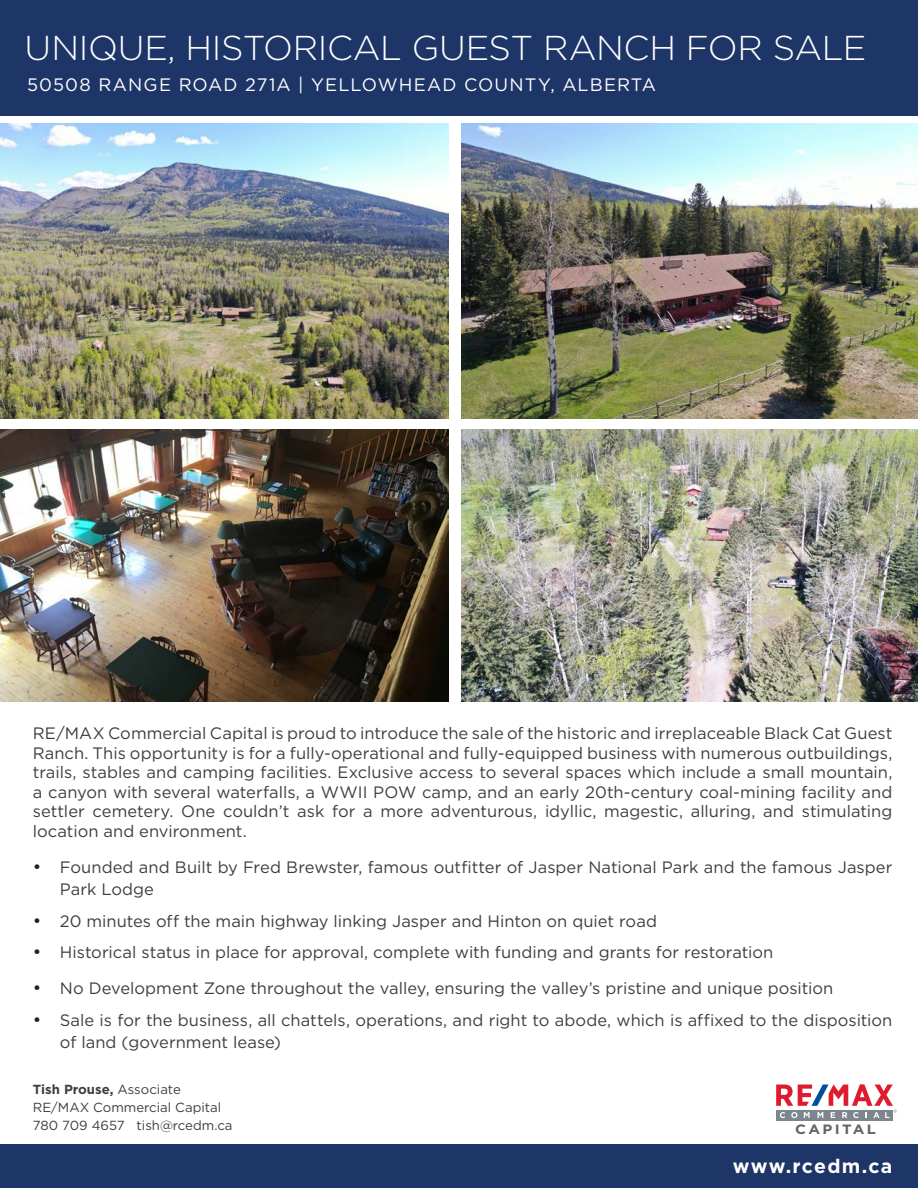
<style>
.page{position:relative;width:918px;height:1188px;background:#fff}
.page>*{position:absolute;margin:0;border:0;box-sizing:border-box;transform-origin:0 0}
.t1{font:300 34.5px "Gotham";letter-spacing:-.01em;color:#fff}
.t2{font:700 19.5px "Gotham";letter-spacing:.06em;color:#fff}
.t3{font:18px "Gotham";letter-spacing:.06em;color:#fff}
.Bullets_Spaced_out{font:16.5px/19.5px "Gotham";color:#3e3e3f}
.t4{font:700 13.5px "Gotham";letter-spacing:.16em;color:#616365;scale:1.1 1}
.t5{font:13.2px "Gotham";color:#3e3e3f}
.t6{font:700 13.2px "Gotham";color:#3e3e3f}
.s1{font-size:18px;color:#231f20}
.s2{font-weight:400}
</style>
<div class="page">
<div style="left:776px;top:1110px;width:117px;height:10px;background:#7e868d"></div>
<svg style="left:776px;top:1084px;width:121px;height:34px"></svg>
<div style="left:0;top:1144px;width:918px;height:44px;background:#1e3567"></div>
<div style="left:0;top:0;width:918px;height:115px;background:#1e3567"></div>
<img style="left:0;top:124px;width:448px;height:294px">
<img style="left:0;top:430px;width:448px;height:272px">
<img style="left:462px;top:124px;width:456px;height:294px">
<img style="left:462px;top:430px;width:456px;height:272px">
<p class="t1" style="left:25px;top:26px;width:843px">UNIQUE, HISTORICAL GUEST RANCH FOR SALE</p>
<p class="t3" style="left:27px;top:74px;width:631px">50508 RANGE ROAD 271A | YELLOWHEAD COUNTY, ALBERTA</p>
<p class="Bullets_Spaced_out" style="left:33px;top:723px;width:861px;text-align:justify">RE/MAX Commercial Capital is proud to introduce the sale of the historic and irreplaceable Black Cat Guest Ranch. This opportunity is for a fully-operational and fully-equipped business with numerous outbuildings, trails, stables and camping facilities. Exclusive access to several spaces which include a small mountain, a canyon with several waterfalls, a WWII POW camp, and an early 20th-century coal-mining facility and settler cemetery. One couldn’t ask for a more adventurous, idyllic, magestic, alluring, and stimulating location and environment.</p>
<p class="Bullets_Spaced_out" style="left:60px;top:855px;width:834px;line-height:22.5px;text-indent:-27px"><span class="s1">•</span> Founded and Built by Fred Brewster, famous outfitter of Jasper National Park and the famous Jasper<br>Park Lodge</p>
<p class="Bullets_Spaced_out" style="left:33px;top:911px;width:626px"><span class="s1">•</span> 20 minutes off the main highway linking Jasper and Hinton on quiet road</p>
<p class="Bullets_Spaced_out" style="left:33px;top:942px;width:742px"><span class="s1">•</span> Historical status in place for approval, complete with funding and grants for restoration</p>
<p class="Bullets_Spaced_out" style="left:33px;top:978px;width:802px"><span class="s1">•</span> No Development Zone throughout the valley, ensuring the valley’s pristine and unique position</p>
<p class="Bullets_Spaced_out" style="left:60px;top:1008px;width:834px;line-height:22.5px;text-indent:-27px"><span class="s1">•</span> Sale is for the business, all chattels, operations, and right to abode, which is affixed to the disposition of land (government lease)</p>
<p class="t6" style="left:33px;top:1082px;width:149px">Tish Prouse, <span class="s2">Associate</span></p>
<p class="t5" style="left:33px;top:1100px;width:190px">RE/MAX Commercial Capital</p>
<p class="t5" style="left:33px;top:1118px;width:201px">780 709 4657 tish@rcedm.ca</p>
<p class="t4" style="left:795px;top:1122px;width:75px">CAPITAL</p>
<p class="t2" style="left:733px;top:1154px;width:161px">www.rcedm.ca</p>
</div>
